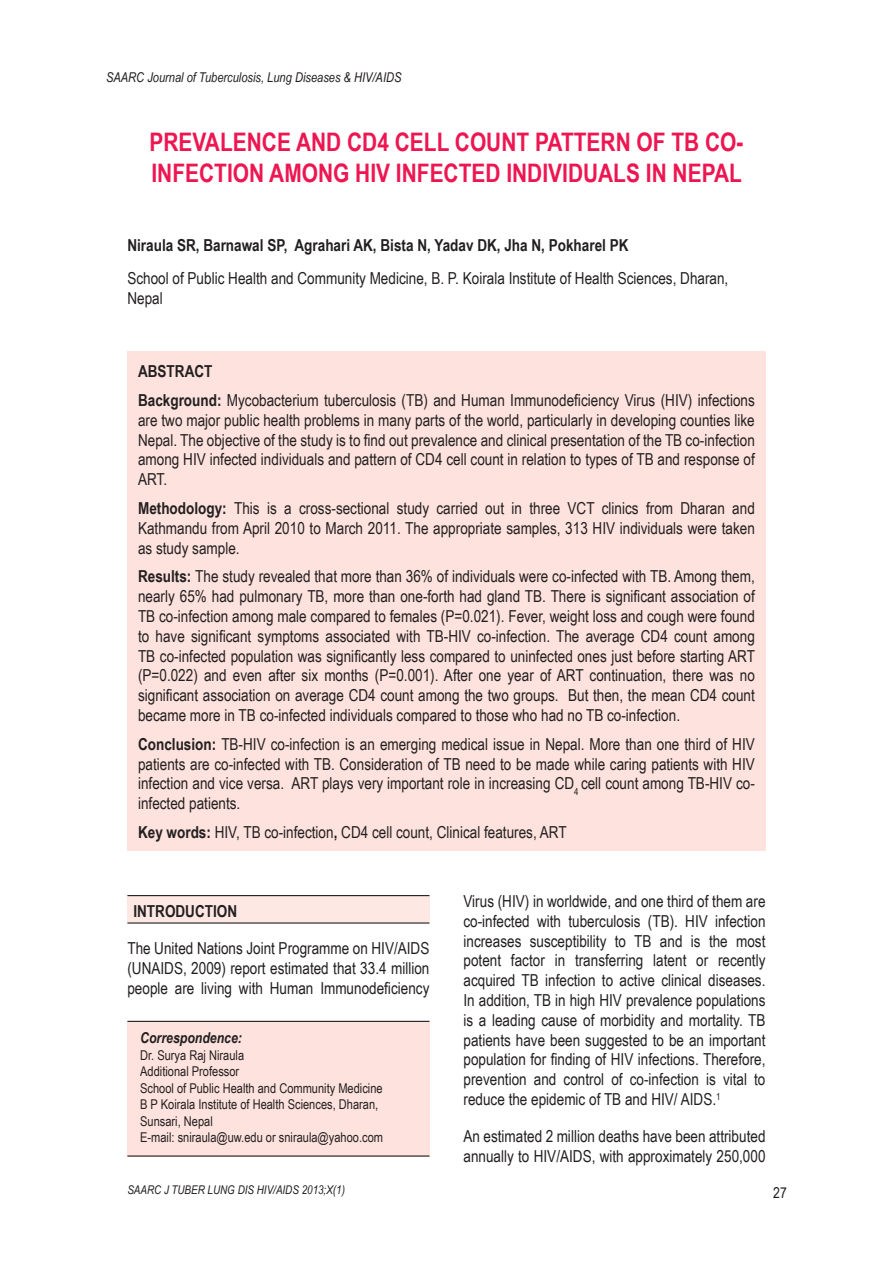
<style>
.page{position:relative;width:893px;height:1263px;background:#fff}
.page>*{position:absolute;margin:0;border:0;box-sizing:border-box;transform-origin:0 0}
.t1{font:700 25.5px/30.6px "Arial Narrow";color:#ed1651}
.t2{font:16.5px/19.8px "Arial Narrow";color:#231f20;text-align:justify}
.t3{font:700 16.5px "Arial Narrow";color:#231f20}
.t4{font:italic 700 15px "Arial Narrow";color:#231f20}
.t5{font:15px "Arial Narrow";color:#231f20}
.t6{font:13.5px/16.5px "Arial Narrow";color:#231f20}
.t7{font:italic 13.5px "Arial Narrow";color:#231f20}
.t8{font:italic 12px "Arial Narrow";color:#231f20}
.s1{font-weight:700}
</style>
<div class="page">
<div style="left:127px;top:1021px;width:302px;height:136px;background:#fde2dd"></div>
<div style="left:127px;top:351px;width:638px;height:499px;background:#fde2dd"></div>
<div style="left:127px;top:896px;width:302px;height:27px;background:#fee8e4"></div>
<hr style="left:127px;top:895px;width:302px;height:1px;background:#231f20">
<hr style="left:127px;top:922px;width:302px;height:2px;background:#231f20">
<hr style="left:127px;top:1021px;width:302px;height:1px;background:#231f20">
<hr style="left:127px;top:1155px;width:302px;height:2px;background:#231f20">
<p class="t7" style="left:106px;top:69px;width:297px">SAARC Journal of Tuberculosis, Lung Diseases &amp; HIV/AIDS</p>
<h1 class="t1" style="left:149px;top:127px;width:595px">PREVALENCE AND CD4 CELL COUNT PATTERN OF TB CO-<br>INFECTION AMONG HIV INFECTED INDIVIDUALS IN NEPAL</h1>
<p class="t3" style="left:127px;top:236px;width:502px">Niraula SR, Barnawal SP, Agrahari AK, Bista N, Yadav DK, Jha N, Pokharel PK</p>
<p class="t2" style="left:127px;top:268px;width:602px">School of Public Health and Community Medicine, B. P. Koirala Institute of Health Sciences, Dharan,<br>Nepal</p>
<p class="t2" style="left:138px;top:357px;width:618px;line-height:28.8px"><span class="s1">ABSTRACT<br>Background:</span> Mycobacterium tuberculosis (TB) and Human Immunodeficiency Virus (HIV) infections</p>
<p class="t2" style="left:138px;top:410px;width:618px">are two major public health problems in many parts of the world, particularly in developing counties like Nepal. The objective of the study is to find out prevalence and clinical presentation of the TB co-infection among HIV infected individuals and pattern of CD4 cell count in relation to types of TB and response of ART.</p>
<p class="t2" style="left:138px;top:498px;width:618px"><span class="s1">Methodology:</span> This is a cross-sectional study carried out in three VCT clinics from Dharan and Kathmandu from April 2010 to March 2011. The appropriate samples, 313 HIV individuals were taken as study sample.</p>
<p class="t2" style="left:138px;top:567px;width:618px"><span class="s1">Results:</span> The study revealed that more than 36% of individuals were co-infected with TB. Among them, nearly 65% had pulmonary TB, more than one-forth had gland TB. There is significant association of TB co-infection among male compared to females (P=0.021). Fever, weight loss and cough were found to have significant symptoms associated with TB-HIV co-infection. The average CD4 count among TB co-infected population was significantly less compared to uninfected ones just before starting ART (P=0.022) and even after six months (P=0.001). After one year of ART continuation, there was no significant association on average CD4 count among the two groups. But then, the mean CD4 count became more in TB co-infected individuals compared to those who had no TB co-infection.</p>
<p class="t2" style="left:138px;top:734px;width:618px"><span class="s1">Conclusion:</span> TB-HIV co-infection is an emerging medical issue in Nepal. More than one third of HIV patients are co-infected with TB. Consideration of TB need to be made while caring patients with HIV infection and vice versa. ART plays very important role in increasing CD<sub>4</sub> cell count among TB-HIV co&shy;infected patients.</p>
<p class="t2" style="left:138px;top:822px;width:430px"><span class="s1">Key words:</span> HIV, TB co-infection<span class="s1">,</span> CD4 cell count, Clinical features, ART</p>
<p class="t3" style="left:133px;top:902px;width:105px">INTRODUCTION</p>
<p class="t2" style="left:127px;top:939px;width:303px">The United Nations Joint Programme on HIV/AIDS (UNAIDS, 2009) report estimated that 33.4 million people are living with Human Immunodeficiency</p>
<p class="t4" style="left:140px;top:1029px;width:103px">Correspondence:</p>
<p class="t6" style="left:140px;top:1047px;width:244px">Dr. Surya Raj Niraula<br>Additional Professor<br>School of Public Health and Community Medicine B P Koirala Institute of Health Sciences, Dharan, Sunsari, Nepal<br>E-mail: sniraula@uw.edu or sniraula@yahoo.com</p>
<p class="t8" style="left:127px;top:1183px;width:219px">SAARC J TUBER LUNG DIS HIV/AIDS 2013;X(1)</p>
<p class="t2" style="left:463px;top:891px;width:303px">Virus (HIV) in worldwide, and one third of them are co-infected with tuberculosis (TB). HIV infection increases susceptibility to TB and is the most potent factor in transferring latent or recently acquired TB infection to active clinical diseases.<br>In addition, TB in high HIV prevalence populations is a leading cause of morbidity and mortality. TB patients have been suggested to be an important population for finding of HIV infections. Therefore, prevention and control of co-infection is vital to reduce the epidemic of TB and HIV/ AIDS.<sup>1</sup></p>
<p class="t2" style="left:463px;top:1126px;width:303px">An estimated 2 million deaths have been attributed annually to HIV/AIDS, with approximately 250,000</p>
<p class="t5" style="left:773px;top:1184px;width:15px">27</p>
</div>
